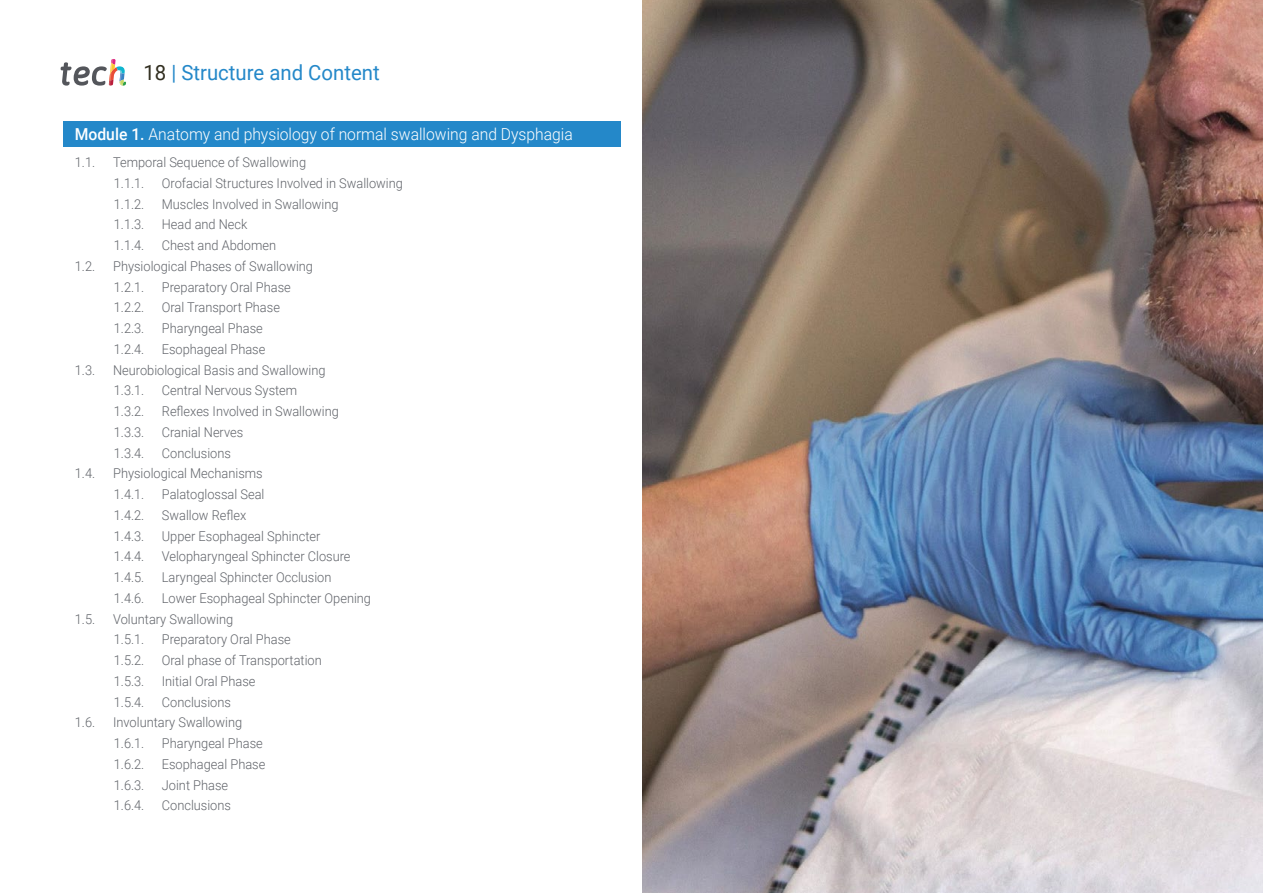
<style>
.page{position:relative;width:1263px;height:893px;background:#fff}
.page>*{position:absolute;margin:0;border:0;box-sizing:border-box;transform-origin:0 0}
.t1{font:21px "Roboto";color:#2488c9}
.t2{font:300 16.5px "Roboto";color:#fff;scale:.95 1}
.t3{font:300 13.5px/20.7px "Roboto";color:#61646a;scale:.95 1}
.s1{color:#312e20}
.s2{font-weight:500}
</style>
<div class="page">
<div style="left:64px;top:121px;width:557px;height:25px;background:#2488c9"></div>
<svg style="left:61px;top:59px;width:65px;height:27px"></svg>
<img style="left:642px;top:0;width:621px;height:893px">
<h1 class="t1" style="left:144px;top:57px;width:238px"><span class="s1">18</span> | Structure and Content</h1>
<p class="t2" style="left:75px;top:123px;width:526px"><span class="s2">Module 1.</span> Anatomy and physiology of normal swallowing and Dysphagia</p>
<p class="t3" style="left:75px;top:151px;width:23px">1.1.</p>
<p class="t3" style="left:113px;top:151px;width:205px">Temporal Sequence of Swallowing<br>1.1.1.</p>
<p class="t3" style="left:162px;top:172px;width:255px">Orofacial Structures Involved in Swallowing</p>
<p class="t3" style="left:114px;top:193px;width:34px">1.1.2.</p>
<p class="t3" style="left:162px;top:193px;width:187px">Muscles Involved in Swallowing</p>
<p class="t3" style="left:114px;top:214px;width:34px">1.1.3.</p>
<p class="t3" style="left:162px;top:214px;width:92px">Head and Neck</p>
<p class="t3" style="left:114px;top:234px;width:34px">1.1.4.</p>
<p class="t3" style="left:162px;top:234px;width:122px">Chest and Abdomen</p>
<p class="t3" style="left:75px;top:255px;width:23px">1.2.</p>
<p class="t3" style="left:113px;top:255px;width:212px">Physiological Phases of Swallowing<br>1.2.1.</p>
<p class="t3" style="left:162px;top:276px;width:137px">Preparatory Oral Phase</p>
<p class="t3" style="left:114px;top:297px;width:34px">1.2.2.</p>
<p class="t3" style="left:162px;top:297px;width:126px">Oral Transport Phase</p>
<p class="t3" style="left:114px;top:317px;width:34px">1.2.3.</p>
<p class="t3" style="left:162px;top:317px;width:108px">Pharyngeal Phase</p>
<p class="t3" style="left:114px;top:338px;width:34px">1.2.4.</p>
<p class="t3" style="left:162px;top:338px;width:110px">Esophageal Phase</p>
<p class="t3" style="left:75px;top:359px;width:23px">1.3.</p>
<p class="t3" style="left:113px;top:359px;width:225px">Neurobiological Basis and Swallowing<br>1.3.1.</p>
<p class="t3" style="left:162px;top:380px;width:144px">Central Nervous System</p>
<p class="t3" style="left:114px;top:400px;width:34px">1.3.2.</p>
<p class="t3" style="left:162px;top:400px;width:188px">Reflexes Involved in Swallowing</p>
<p class="t3" style="left:114px;top:421px;width:34px">1.3.3.</p>
<p class="t3" style="left:162px;top:421px;width:87px">Cranial Nerves</p>
<p class="t3" style="left:114px;top:442px;width:34px">1.3.4.</p>
<p class="t3" style="left:162px;top:442px;width:74px">Conclusions</p>
<p class="t3" style="left:75px;top:463px;width:23px">1.4.</p>
<p class="t3" style="left:113px;top:463px;width:159px">Physiological Mechanisms<br>1.4.1.</p>
<p class="t3" style="left:162px;top:483px;width:110px">Palatoglossal Seal</p>
<p class="t3" style="left:114px;top:504px;width:34px">1.4.2.</p>
<p class="t3" style="left:162px;top:504px;width:90px">Swallow Reflex</p>
<p class="t3" style="left:114px;top:525px;width:34px">1.4.3.</p>
<p class="t3" style="left:162px;top:525px;width:168px">Upper Esophageal Sphincter</p>
<p class="t3" style="left:114px;top:546px;width:34px">1.4.4.</p>
<p class="t3" style="left:162px;top:546px;width:200px">Velopharyngeal Sphincter Closure</p>
<p class="t3" style="left:114px;top:566px;width:34px">1.4.5.</p>
<p class="t3" style="left:162px;top:566px;width:180px">Laryngeal Sphincter Occlusion</p>
<p class="t3" style="left:114px;top:587px;width:34px">1.4.6.</p>
<p class="t3" style="left:162px;top:587px;width:222px">Lower Esophageal Sphincter Opening</p>
<p class="t3" style="left:75px;top:608px;width:23px">1.5.</p>
<p class="t3" style="left:113px;top:608px;width:128px">Voluntary Swallowing<br>1.5.1.</p>
<p class="t3" style="left:162px;top:629px;width:137px">Preparatory Oral Phase</p>
<p class="t3" style="left:114px;top:649px;width:34px">1.5.2.</p>
<p class="t3" style="left:162px;top:649px;width:170px">Oral phase of Transportation</p>
<p class="t3" style="left:114px;top:670px;width:34px">1.5.3.</p>
<p class="t3" style="left:162px;top:670px;width:100px">Initial Oral Phase</p>
<p class="t3" style="left:114px;top:691px;width:34px">1.5.4.</p>
<p class="t3" style="left:162px;top:691px;width:74px">Conclusions</p>
<p class="t3" style="left:75px;top:712px;width:23px">1.6.</p>
<p class="t3" style="left:113px;top:712px;width:137px">Involuntary Swallowing<br>1.6.1.</p>
<p class="t3" style="left:162px;top:732px;width:108px">Pharyngeal Phase</p>
<p class="t3" style="left:114px;top:753px;width:34px">1.6.2.</p>
<p class="t3" style="left:162px;top:753px;width:110px">Esophageal Phase</p>
<p class="t3" style="left:114px;top:774px;width:34px">1.6.3.</p>
<p class="t3" style="left:162px;top:774px;width:71px">Joint Phase</p>
<p class="t3" style="left:114px;top:795px;width:34px">1.6.4.</p>
<p class="t3" style="left:162px;top:795px;width:74px">Conclusions</p>
</div>
